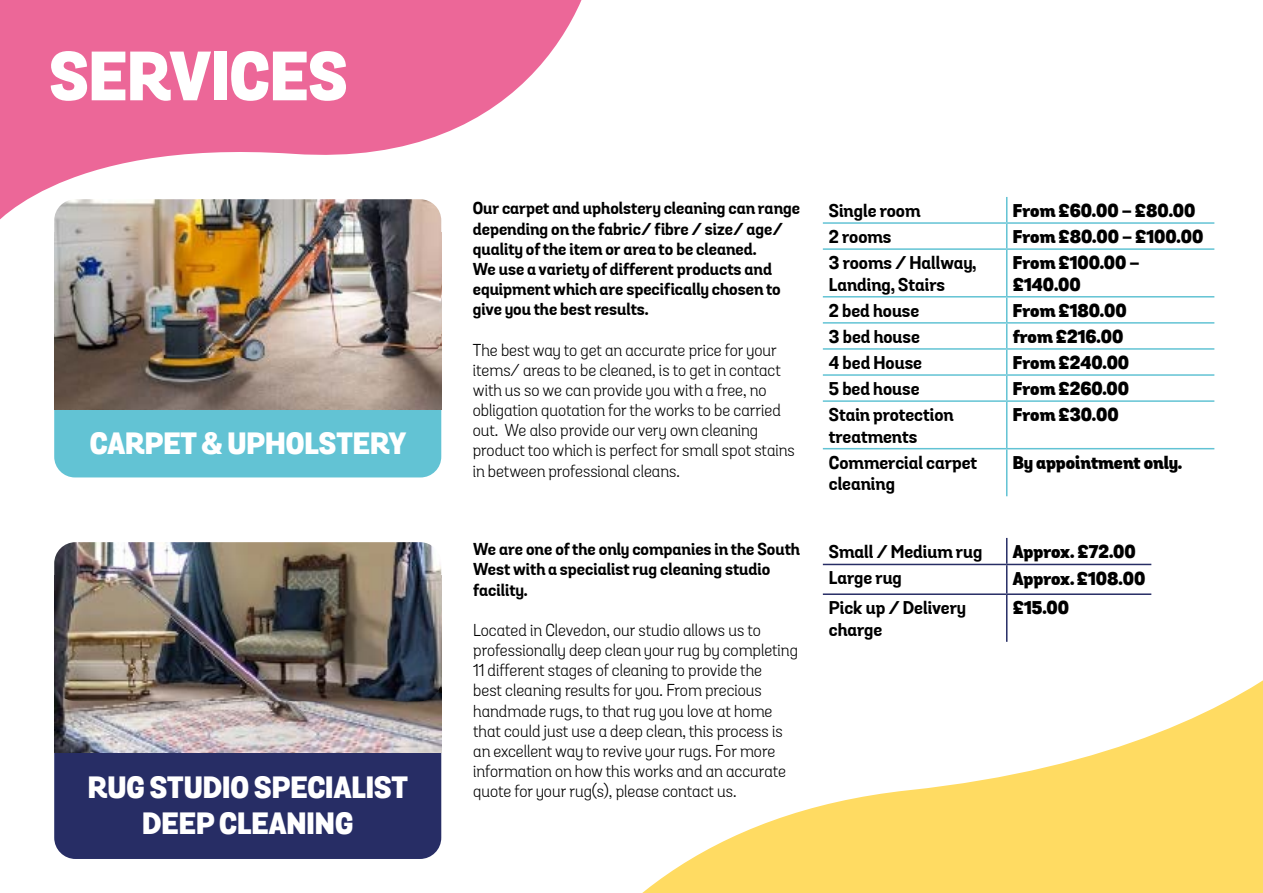
<style>
.page{position:relative;width:1263px;height:893px;background:#fff}
.page>*{position:absolute;margin:0;border:0;box-sizing:border-box;transform-origin:0 0}
.t1{font:67.35px "Grota Sans Alt Heavy 28124";color:#fff}
.t2{font:30px/36px "Grota Sans Alt Heavy 28124";color:#fff;text-align:center}
.t3{font:18px/21.6px "Grota Sans Alt Bold 40648";color:#000}
.t4{font:18px/21.6px "Grota Sans Alt Black 43825";color:#000}
.t5{font:16.8px/20.1px "Grota Sans Alt Book 67682";color:#000}
.t6{font:16.8px/20.1px "Grota Sans Alt Bold 40648";color:#000}
</style>
<div class="page">
<div style="left:54px;top:312px;width:387px;height:165px;background:#62c3d4;border-radius:21px"></div>
<img style="left:54px;top:358px;width:387px;height:51px">
<img style="left:54px;top:235px;width:387px;height:123px">
<hr style="left:1006px;top:250px;width:1px;height:46px;background:#62c3d4">
<hr style="left:823px;top:222px;width:184px;height:2px;background:#62c3d4">
<hr style="left:1007px;top:222px;width:207px;height:2px;background:#62c3d4">
<svg style="left:1006px;top:197px;width:1px;height:51px"></svg>
<hr style="left:1007px;top:248px;width:207px;height:2px;background:#62c3d4">
<hr style="left:823px;top:248px;width:184px;height:2px;background:#62c3d4">
<hr style="left:823px;top:296px;width:184px;height:2px;background:#62c3d4">
<hr style="left:1007px;top:296px;width:207px;height:2px;background:#62c3d4">
<hr style="left:1007px;top:322px;width:207px;height:2px;background:#62c3d4">
<hr style="left:823px;top:322px;width:184px;height:2px;background:#62c3d4">
<hr style="left:823px;top:348px;width:184px;height:2px;background:#62c3d4">
<hr style="left:1007px;top:348px;width:207px;height:2px;background:#62c3d4">
<hr style="left:1007px;top:374px;width:207px;height:2px;background:#62c3d4">
<hr style="left:823px;top:374px;width:184px;height:2px;background:#62c3d4">
<svg style="left:1006px;top:298px;width:1px;height:102px"></svg>
<hr style="left:1007px;top:400px;width:207px;height:2px;background:#62c3d4">
<hr style="left:823px;top:400px;width:184px;height:2px;background:#62c3d4">
<hr style="left:1006px;top:402px;width:1px;height:46px;background:#62c3d4">
<hr style="left:1006px;top:449px;width:1px;height:47px;background:#62c3d4">
<hr style="left:823px;top:448px;width:184px;height:1px;background:#62c3d4">
<hr style="left:1007px;top:448px;width:207px;height:1px;background:#62c3d4">
<div style="left:54px;top:655px;width:387px;height:204px;background:#272d65;border-radius:21px"></div>
<img style="left:54px;top:701px;width:387px;height:51px">
<img style="left:54px;top:542px;width:387px;height:159px">
<svg style="left:642px;top:537px;width:621px;height:356px"></svg>
<svg style="left:0;top:0;width:582px;height:235px;fill:#ec6798"></svg>
<h1 class="t1" style="left:49px;top:34px;width:299px">SERVICES</h1>
<h2 class="t2" style="left:90px;top:428px;width:318px">CARPET &amp; UPHOLSTERY</h2>
<h2 class="t2" style="left:88px;top:772px;width:322px">RUG STUDIO SPECIALIST<br>DEEP CLEANING</h2>
<p class="t6" style="left:473px;top:199px;width:329px">Our carpet and upholstery cleaning can range depending on the fabric/ fibre / size/ age/ quality of the item or area to be cleaned.<br>We use a variety of different products and equipment which are specifically chosen to give you the best results.</p>
<p class="t5" style="left:473px;top:340px;width:324px">The best way to get an accurate price for your items/ areas to be cleaned, is to get in contact with us so we can provide you with a free, no obligation quotation for the works to be carried out. We also provide our very own cleaning product too which is perfect for small spot stains in between professional cleans.</p>
<p class="t6" style="left:473px;top:540px;width:328px">We are one of the only companies in the South<br>West with a specialist rug cleaning studio facility.</p>
<p class="t5" style="left:473px;top:620px;width:326px">Located in Clevedon, our studio allows us to professionally deep clean your rug by completing 11 different stages of cleaning to provide the<br>best cleaning results for you. From precious handmade rugs, to that rug you love at home that could just use a deep clean, this process is an excellent way to revive your rugs. For more information on how this works and an accurate quote for your rug(s), please contact us.</p>
<p class="t3" style="left:829px;top:201px;width:93px">Single room</p>
<p class="t4" style="left:1013px;top:201px;width:184px">From £60.00 - £80.00</p>
<p class="t3" style="left:829px;top:227px;width:64px">2 rooms</p>
<p class="t4" style="left:1013px;top:227px;width:192px">From £80.00 - £100.00</p>
<p class="t3" style="left:829px;top:253px;width:149px">3 rooms / Hallway,<br>Landing, Stairs</p>
<p class="t4" style="left:1013px;top:253px;width:128px">From £100.00 - £140.00</p>
<p class="t3" style="left:829px;top:301px;width:92px">2 bed house</p>
<p class="t4" style="left:1013px;top:301px;width:115px">From £180.00</p>
<p class="t3" style="left:829px;top:327px;width:93px">3 bed house</p>
<p class="t4" style="left:1013px;top:327px;width:112px">from £216.00</p>
<p class="t3" style="left:829px;top:353px;width:95px">4 bed House</p>
<p class="t4" style="left:1013px;top:353px;width:118px">From £240.00</p>
<p class="t3" style="left:829px;top:379px;width:92px">5 bed house</p>
<p class="t4" style="left:1013px;top:379px;width:118px">From £260.00</p>
<p class="t3" style="left:829px;top:405px;width:126px">Stain protection treatments</p>
<p class="t4" style="left:1013px;top:405px;width:107px">From £30.00</p>
<p class="t3" style="left:829px;top:453px;width:150px">Commercial carpet cleaning</p>
<p class="t4" style="left:1013px;top:453px;width:171px">By appointment only.</p>
<p class="t3" style="left:829px;top:542px;width:155px">Small / Medium rug</p>
<p class="t4" style="left:1013px;top:542px;width:124px">Approx. £72.00</p>
<p class="t3" style="left:829px;top:568px;width:75px">Large rug</p>
<p class="t4" style="left:1013px;top:569px;width:134px">Approx. £108.00</p>
<p class="t3" style="left:829px;top:598px;width:139px">Pick up / Delivery charge</p>
<p class="t4" style="left:1013px;top:599px;width:58px">£15.00</p>
</div>
